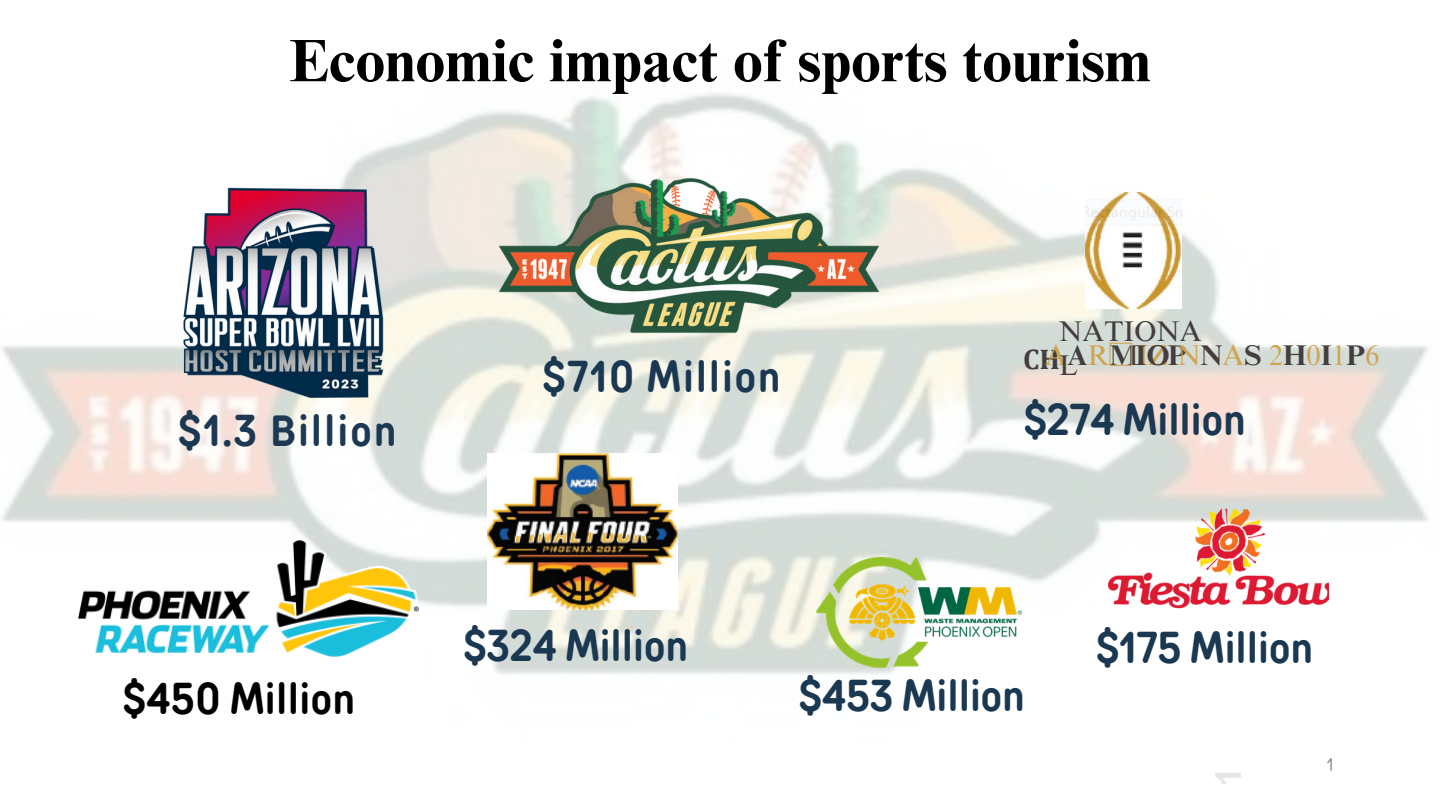
<style>
.page{position:relative;width:1440px;height:810px;background:#fff}
.page>*{position:absolute;margin:0;border:0;box-sizing:border-box;transform-origin:0 0}
.t1{font:700 60px "Times NRMT Pro";color:#000}
.t2{font:700 43.5px "TT Rounds Condensed";color:#1a3852}
.t3{font:700 43.5px "TT Rounds Condensed";letter-spacing:.01em;color:#000}
.t4{font:700 43.5px "TT Rounds Condensed";letter-spacing:.045em;color:#1c3853}
.t5{font:700 43.5px "TT Rounds Condensed";letter-spacing:.04em;color:#1b3852}
.t6{font:700 43.5px "TT Rounds Condensed";color:#1b3852}
.t7{font:700 36px "Arial MT Pro";color:#e7e6e6}
.t8{font:28.5px "Times NRMT Pro";color:#d0a44f}
.t9{font:28.5px "Times NRMT Pro";color:#433d3e}
.t10{font:700 28.5px "Times NRMT Pro";color:#433d3e}
.t11{font:700 28.5px "Cambria";color:#433d3e}
.t12{font:18px "TT Rounds Condensed";color:#888}
.s1{font-weight:700;color:#433d3e}
.s2{font-family:"Noto Sans CJ Ksc"}
.s3{font-weight:400;color:#d0a44f}
</style>
<div class="page">
<img style="left:1px;top:93px;width:1428px;height:581px">
<img style="left:1086px;top:193px;width:95px;height:115px">
<img style="left:488px;top:454px;width:189px;height:155px">
<img style="left:816px;top:557px;width:205px;height:111px">
<img style="left:1103px;top:493px;width:225px;height:128px">
<img style="left:163px;top:165px;width:238px;height:255px">
<img style="left:496px;top:176px;width:386px;height:159px">
<img style="left:79px;top:538px;width:339px;height:120px">
<h2 class="t1" style="left:289px;top:38px;width:863px">Economic impact of sports tourism</h2>
<p class="t4" style="left:178px;top:405px;width:220px">$1.3 Billion</p>
<h3 class="t3" style="left:123px;top:672px;width:234px">$450 Million</h3>
<p class="t5" style="left:542px;top:350px;width:240px">$710 Million</p>
<h2 class="t9" style="left:1059px;top:320px;width:144px">NATIONA</h2>
<p class="t9" style="left:1059px;top:354px;width:21px">L</p>
<h2 class="t8" style="left:1045px;top:345px;width:335px">A<span class="s1">A</span>R<span class="s2">□</span> <span class="s1">O</span> N<span class="s1">N</span>A<span class="s1">S</span> 2<span class="s1">H</span>0<span class="s1">I</span>1<span class="s1">P</span>6</h2>
<h2 class="t10" style="left:1110px;top:345px;width:79px">M<span class="s3">IZ</span>P</h2>
<h2 class="t6" style="left:1024px;top:394px;width:224px">$274 Million</h2>
<p class="t11" style="left:1023px;top:342px;width:38px">CH</p>
<p class="t2" style="left:464px;top:620px;width:226px">$324 Million</p>
<h2 class="t2" style="left:799px;top:670px;width:228px">$453 Million</h2>
<p class="t2" style="left:1096px;top:622px;width:219px">$175 Million</p>
<p class="t7" style="left:1215px;top:787px;width:22px;rotate:-90deg">1</p>
<p class="t12" style="left:1327px;top:754px;width:8px">1</p>
</div>
